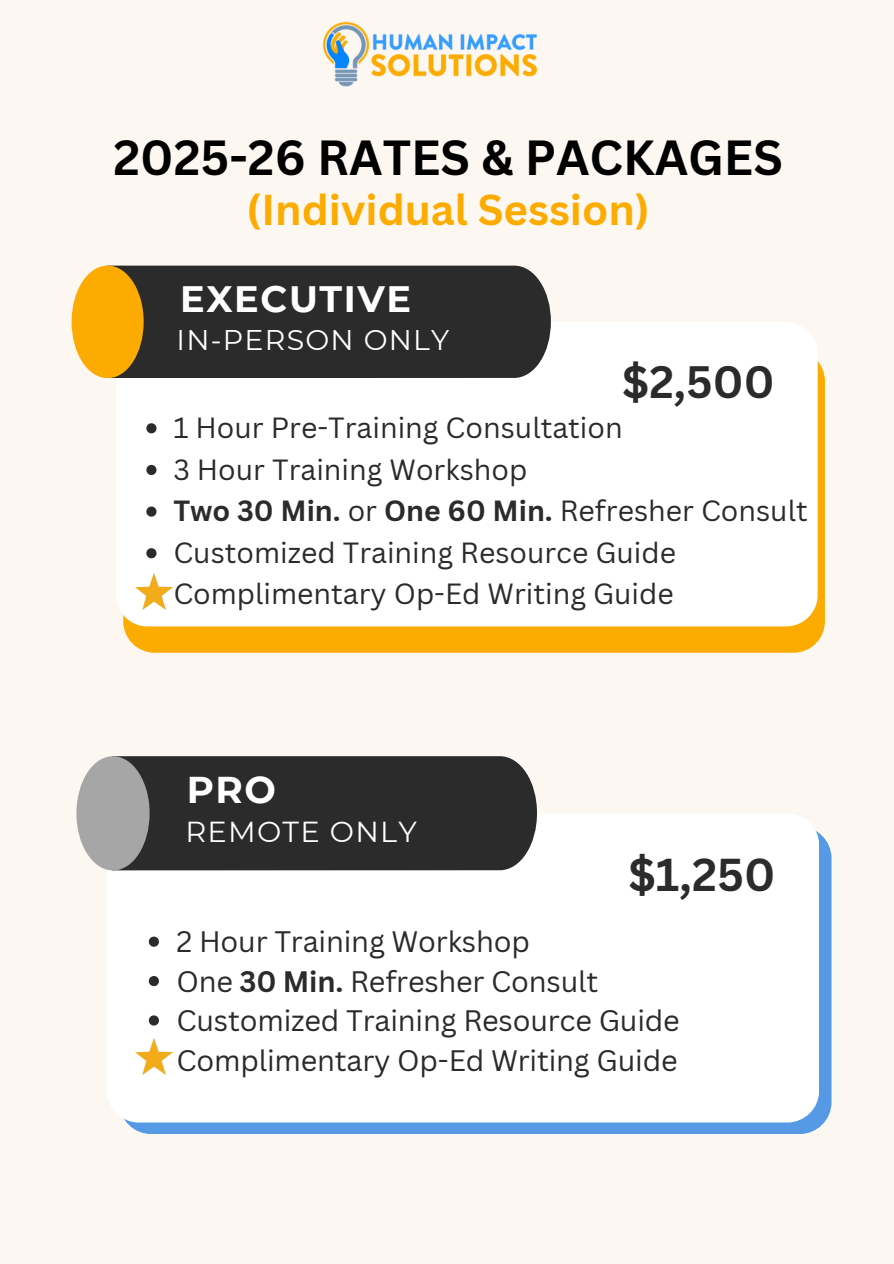
<style>
.page{position:relative;width:894px;height:1264px;background:#fff}
.page>*{position:absolute;margin:0;border:0;box-sizing:border-box;transform-origin:0 0}
.t1{font:700 48px "Canva Sans";color:#000}
.t2{font:700 44.85px "Canva Sans";color:#2b2b2b}
.t3{font:700 44.25px "Canva Sans";color:#2b2b2b}
.t4{font:700 42px "Canva Sans";color:#fcac00}
.t5{font:700 37.2px "Montserrat";color:#fff}
.t6{font:700 36.75px "Montserrat";letter-spacing:.045em;color:#fff}
.t7{font:28.8px "Canva Sans";letter-spacing:-.005em;color:#2b2b2b}
.t8{font:28.8px "Montserrat";letter-spacing:.045em;color:#fff}
.t9{font:700 28.8px "Montserrat";letter-spacing:.045em;color:#fff}
.t10{font:28.5px "Canva Sans";color:#2b2b2b}
.t11{font:700 28.5px "Canva Sans";color:#2b2b2b}
.t12{font:28.5px "Montserrat";letter-spacing:.045em;color:#fff}
.s1{font-weight:400}
.s2{font-weight:700}
</style>
<div class="page">
<div style="left:0;top:0;width:893px;height:1263px;background:#fdf7f2"></div>
<div style="left:119px;top:826px;width:712px;height:308px;background:#569ae5;border-radius:32px"></div>
<div style="left:107px;top:813px;width:711px;height:309px;background:#fff;border-radius:32px"></div>
<div style="left:150px;top:756px;width:386px;height:114px;background:#2b2b2b"></div>
<svg style="left:76px;top:756px;width:74px;height:114px;background:#a3a2a2"></svg>
<div style="left:123px;top:350px;width:701px;height:302px;background:#fcac00;border-radius:31px"></div>
<div style="left:116px;top:322px;width:700px;height:304px;background:#fff;border-radius:31px"></div>
<svg style="left:146px;top:423px;width:10px;height:10px"></svg>
<svg style="left:146px;top:465px;width:10px;height:10px"></svg>
<svg style="left:146px;top:506px;width:10px;height:10px"></svg>
<svg style="left:146px;top:548px;width:10px;height:10px"></svg>
<div style="left:144px;top:265px;width:407px;height:113px;background:#2b2b2b"></div>
<svg style="left:72px;top:265px;width:72px;height:113px;background:#e6a61f"></svg>
<img style="left:322px;top:21px;width:216px;height:66px">
<svg style="left:149px;top:936px;width:10px;height:10px"></svg>
<svg style="left:149px;top:976px;width:10px;height:10px"></svg>
<svg style="left:149px;top:1015px;width:10px;height:10px"></svg>
<img style="left:135px;top:1038px;width:37px;height:36px">
<img style="left:135px;top:573px;width:37px;height:36px">
<p class="t1" style="left:113px;top:123px;width:670px">2025-26 RATES &amp; PACKAGES</p>
<p class="t4" style="left:246px;top:180px;width:404px">(Individual Session)</p>
<p class="t6" style="left:180px;top:276px;width:232px">EXECUTIVE</p>
<p class="t12" style="left:176px;top:322px;width:274px">IN-PERSON ONLY</p>
<p class="t9" style="left:202px;top:302px;width:183px">EXECUTIVE</p>
<h2 class="t3" style="left:622px;top:350px;width:154px">$2,500</h2>
<h4 class="t10" style="left:173px;top:407px;width:450px">1 Hour Pre-Training Consultation</h4>
<h1 class="t10" style="left:173px;top:449px;width:355px">3 Hour Training Workshop</h1>
<p class="t11" style="left:173px;top:490px;width:635px">Two 30 Min. <span class="s1">or</span> One 60 Min. <span class="s1">Refresher Consult</span></p>
<p class="t10" style="left:173px;top:532px;width:504px">Customized Training Resource Guide</p>
<p class="t10" style="left:173px;top:574px;width:502px">Complimentary Op-Ed Writing Guide</p>
<h1 class="t5" style="left:187px;top:767px;width:91px">PRO</h1>
<p class="t8" style="left:185px;top:814px;width:233px">REMOTE ONLY</p>
<h1 class="t2" style="left:628px;top:842px;width:148px">$1,250</h1>
<h3 class="t7" style="left:176px;top:921px;width:355px">2 Hour Training Workshop</h3>
<p class="t7" style="left:176px;top:961px;width:423px">One <span class="s2">30 Min.</span> Refresher Consult</p>
<h2 class="t7" style="left:176px;top:1000px;width:504px">Customized Training Resource Guide</h2>
<h4 class="t7" style="left:176px;top:1039px;width:502px">Complimentary Op-Ed Writing Guide</h4>
</div>
